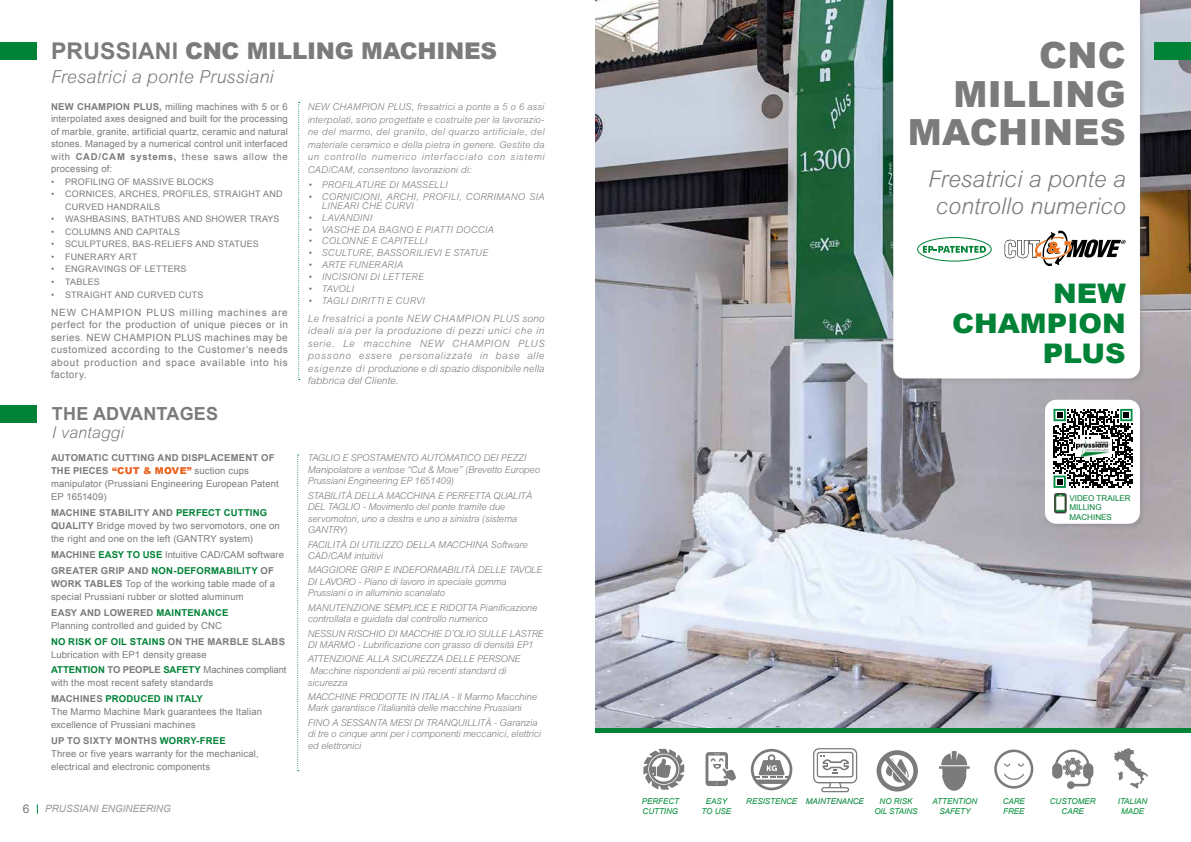
<style>
.page{position:relative;width:1191px;height:842px;background:#fff}
.page>*{position:absolute;margin:0;border:0;box-sizing:border-box;transform-origin:0 0}
.t1{font:900 36px/38.6px "Arial";letter-spacing:.01em;color:#7c7b7b;text-align:right}
.t2{font:900 27px/30px "Arial";color:#008237;text-align:right;scale:1.05 1}
.t3{font:italic 300 23px/27px "Arial MT Std";color:#7c7b7b;text-align:center}
.t4{font:900 23px "Arial";letter-spacing:-.01em;color:#7c7b7b}
.t5{font:italic 300 18px "Arial MT Std";letter-spacing:.01em;color:#7c7b7b}
.t6{font:700 18px "Arial";letter-spacing:.01em;color:#7c7b7b}
.t7{font:italic 300 16px "Arial MT Std";letter-spacing:.01em;color:#7c7b7b}
.t8{font:12px "Arial";color:#7c7b7b}
.t9{font:italic 300 10px/12.5px "Arial MT Std";color:#7c7b7b;text-align:justify}
.t10{font:10px/12.5px "Arial";letter-spacing:.07em;color:#7c7b7b;text-align:justify}
.t11{font:italic 10px "Arial";letter-spacing:-.005em;color:#999898}
.t12{font:italic 300 9.5px/11.5px "Arial MT Std";letter-spacing:-.01em;color:#7c7b7b}
.t13{font:9.5px/13px "Arial";letter-spacing:.015em;color:#7c7b7b}
.t14{font:italic 300 9.5px/9px "Arial MT Std";letter-spacing:.02em;color:#7c7b7b}
.t15{font:700 9.5px/15.8px "Arial";letter-spacing:.02em;color:#008237}
.t16{font:italic 300 9.5px "Arial MT Std";letter-spacing:.015em;color:#7c7b7b}
.t17{font:9px/12.5px "Arial";letter-spacing:.02em;color:#7c7b7b}
.t18{font:8.1px/9.4px "Arial";color:#008237}
.t19{font:italic 8px/9.7px "Arial";letter-spacing:-.005em;color:#018d38;text-align:center}
.t20{font:italic 8px "Arial";letter-spacing:-.005em;color:#008237}
.s1{font-weight:700}
.s2{font-size:11px}
.s3{font-weight:900;color:#eb601d}
.s4{font-weight:700;color:#008237}
.s5{color:#7c7b7b}
.s6{font-weight:400;color:#7c7b7b}
</style>
<div class="page">
<img style="left:595px;top:0;width:596px;height:729px">
<div style="left:0;top:42px;width:37px;height:17px;background:#008237"></div>
<svg style="left:298px;top:102px;width:2px;height:278px"></svg>
<svg style="left:297px;top:455px;width:2px;height:316px"></svg>
<div style="left:0;top:405px;width:36px;height:17px;background:#008237"></div>
<svg style="left:705px;top:752px;width:31px;height:34px"></svg>
<svg style="left:939px;top:751px;width:30px;height:40px"></svg>
<svg style="left:751px;top:749px;width:41px;height:41px"></svg>
<svg style="left:643px;top:749px;width:41px;height:41px"></svg>
<svg style="left:1114px;top:748px;width:34px;height:41px"></svg>
<svg style="left:1052px;top:749px;width:41px;height:40px"></svg>
<svg style="left:994px;top:749px;width:39px;height:40px"></svg>
<div style="left:1044px;top:399px;width:101px;height:131px;background:#a39da3"></div>
<div style="left:1045px;top:400px;width:95px;height:124px;background:#fff;border-radius:11px"></div>
<img style="left:1054px;top:493px;width:13px;height:21px">
<svg style="left:1053px;top:409px;width:79px;height:79px"></svg>
<svg style="left:1074px;top:440px;width:37px;height:17px"></svg>
<img style="left:1076px;top:441px;width:33px;height:15px">
<div style="left:893px;top:0;width:252px;height:384px;background:#7c7b7b;opacity:.25"></div>
<svg style="left:893px;top:0;width:247px;height:378px"></svg>
<svg style="left:1004px;top:231px;width:121px;height:37px"></svg>
<hr style="left:595px;top:729px;width:596px;height:4px;background:#008237">
<svg style="left:813px;top:748px;width:44px;height:44px"></svg>
<svg style="left:876px;top:750px;width:42px;height:41px"></svg>
<div style="left:917px;top:237px;width:74px;height:25px;border:1px solid #008237;border-radius:50%"></div>
<svg style="left:923px;top:246px;width:63px;height:7px"></svg>
<div style="left:1154px;top:42px;width:37px;height:17px;background:#008237"></div>
<p class="t8" style="left:23px;top:801px;width:8px">6</p>
<h3 class="t4" style="left:51px;top:34px;width:447px"><span class="s1">PRUSSIANI</span> CNC MILLING MACHINES</h3>
<h3 class="t5" style="left:51px;top:67px;width:224px">Fresatrici a ponte Prussiani</h3>
<p class="t13" style="left:51px;top:100px;width:238px;line-height:12.5px;text-align:justify"><span class="s1">NEW CHAMPION PLUS,</span> milling machines with 5 or 6 interpolated axes designed and built for the processing of marble, granite, artificial quartz, ceramic and natural stones. Managed by a numerical control unit interfaced with <span class="s1">CAD/CAM systems,</span> these saws allow the processing of:</p>
<p class="t17" style="left:51px;top:175px;width:164px">• PROFILING OF MASSIVE BLOCKS</p>
<p class="t17" style="left:65px;top:188px;width:219px;text-indent:-14px">• CORNICES, ARCHES, PROFILES, STRAIGHT AND<br>CURVED HANDRAILS</p>
<p class="t17" style="left:51px;top:213px;width:230px">• WASHBASINS, BATHTUBS AND SHOWER TRAYS</p>
<p class="t17" style="left:51px;top:225px;width:131px">• COLUMNS AND CAPITALS</p>
<p class="t17" style="left:51px;top:238px;width:209px">• SCULPTURES, BAS-RELIEFS AND STATUES</p>
<p class="t17" style="left:51px;top:250px;width:88px">• FUNERARY ART</p>
<p class="t17" style="left:51px;top:263px;width:137px">• ENGRAVINGS OF LETTERS</p>
<p class="t17" style="left:51px;top:275px;width:50px">• TABLES</p>
<p class="t17" style="left:51px;top:288px;width:154px">• STRAIGHT AND CURVED CUTS</p>
<p class="t10" style="left:51px;top:306px;width:238px">NEW CHAMPION PLUS milling machines are perfect for the production of unique pieces or in series. NEW CHAMPION PLUS machines may be customized according to the Customer’s needs about production and space available into his factory<span class="s2">.</span></p>
<h3 class="t6" style="left:52px;top:402px;width:168px">THE ADVANTAGES</h3>
<h3 class="t7" style="left:52px;top:424px;width:74px">I vantaggi</h3>
<p class="t13" style="left:51px;top:452px;width:229px"><span class="s1">AUTOMATIC CUTTING AND DISPLACEMENT OF THE PIECES</span> <span class="s3">“CUT &amp; MOVE”</span> suction cups manipulator (Prussiani Engineering European Patent EP 1651409)</p>
<p class="t13" style="left:51px;top:506px;width:230px"><span class="s1">MACHINE STABILITY AND</span> <span class="s4">PERFECT CUTTING<br></span><span class="s1">QUALITY</span> Bridge moved by two servomotors, one on the right and one on the left (GANTRY system)</p>
<p class="t15" style="left:51px;top:547px;width:234px"><span class="s5">MACHINE</span> EASY TO USE <span class="s6">Intuitive CAD/CAM software<br></span><span class="s5">GREATER GRIP AND</span> NON-DEFORMABILITY <span class="s5">OF</span></p>
<p class="t13" style="left:51px;top:577px;width:226px"><span class="s1">WORK TABLES</span> Top of the working table made of a special Prussiani rubber or slotted aluminum</p>
<p class="t13" style="left:51px;top:606px;width:179px"><span class="s1">EASY AND LOWERED</span> <span class="s4">MAINTENANCE<br></span>Planning controlled and guided by CNC</p>
<p class="t13" style="left:51px;top:635px;width:235px"><span class="s4">NO RISK OF OIL STAINS</span> <span class="s1">ON THE MARBLE SLABS<br></span>Lubrication with EP1 density grease</p>
<p class="t13" style="left:51px;top:664px;width:237px"><span class="s4">ATTENTION</span> <span class="s1">TO PEOPLE</span> <span class="s4">SAFETY</span> Machines compliant with the most recent safety standards</p>
<p class="t13" style="left:51px;top:692px;width:212px"><span class="s1">MACHINES</span> <span class="s4">PRODUCED IN ITALY<br></span>The Marmo Machine Mark guarantees the Italian excellence of Prussiani machines</p>
<p class="t13" style="left:51px;top:734px;width:209px"><span class="s1">UP TO SIXTY MONTHS</span> <span class="s4">WORRY-FREE<br></span>Three or five years warranty for the mechanical, electrical and electronic components</p>
<p class="t11" style="left:45px;top:802px;width:127px">PRUSSIANI ENGINEERING</p>
<p class="t12" style="left:308px;top:101px;width:238px;line-height:12.6px;text-align:justify">NEW CHAMPION PLUS, fresatrici a ponte a 5 o 6 assi interpolati, sono progettate e costruite per la lavorazio&shy;ne del marmo, del granito, del quarzo artificiale, del materiale ceramico e della pietra in genere. Gestite da un controllo numerico interfacciato con sistemi CAD/CAM, consentono lavorazioni di:</p>
<p class="t14" style="left:308px;top:180px;width:142px">• PROFILATURE DI MASSELLI</p>
<p class="t14" style="left:322px;top:192px;width:224px;text-indent:-14px">• CORNICIONI, ARCHI, PROFILI, CORRIMANO SIA<br>LINEARI CHE CURVI</p>
<p class="t14" style="left:308px;top:213px;width:66px">• LAVANDINI</p>
<p class="t16" style="left:308px;top:224px;width:188px">• VASCHE DA BAGNO E PIATTI DOCCIA</p>
<p class="t16" style="left:308px;top:236px;width:121px">• COLONNE E CAPITELLI</p>
<p class="t14" style="left:308px;top:248px;width:182px">• SCULTURE, BASSORILIEVI E STATUE</p>
<p class="t14" style="left:308px;top:260px;width:97px">• ARTE FUNERARIA</p>
<p class="t14" style="left:308px;top:272px;width:118px">• INCISIONI DI LETTERE</p>
<p class="t12" style="left:308px;top:283px;width:48px">• TAVOLI</p>
<p class="t16" style="left:308px;top:295px;width:119px">• TAGLI DIRITTI E CURVI</p>
<p class="t9" style="left:308px;top:312px;width:238px">Le fresatrici a ponte NEW CHAMPION PLUS sono ideali sia per la produzione di pezzi unici che in serie. Le macchine NEW CHAMPION PLUS possono essere personalizzate in base alle esigenze di produzione e di spazio disponibile nella fabbrica del Cliente.</p>
<p class="t12" style="left:308px;top:452px;width:234px">TAGLIO E SPOSTAMENTO AUTOMATICO DEI PEZZI<br>Manipolatore a ventose “Cut &amp; Move” (Brevetto Europeo<br>Prussiani Engineering EP 1651409)</p>
<p class="t12" style="left:308px;top:490px;width:226px">STABILITÀ DELLA MACCHINA E PERFETTA QUALITÀ DEL TAGLIO - Movimento del ponte tramite due servomotori, uno a destra e uno a sinistra (sistema GANTRY)</p>
<p class="t12" style="left:308px;top:538px;width:222px">FACILITÀ DI UTILIZZO DELLA MACCHINA Software<br>CAD/CAM intuitivi</p>
<p class="t12" style="left:308px;top:564px;width:236px">MAGGIORE GRIP E INDEFORMABILITÀ DELLE TAVOLE<br>DI LAVORO - Piano di lavoro in speciale gomma<br>Prussiani o in alluminio scanalato</p>
<p class="t12" style="left:308px;top:602px;width:231px">MANUTENZIONE SEMPLICE E RIDOTTA Pianificazione controllata e guidata dal controllo numerico</p>
<p class="t12" style="left:308px;top:627px;width:237px">NESSUN RISCHIO DI MACCHIE D’OLIO SULLE LASTRE<br>DI MARMO - Lubrificazione con grasso di densità EP1</p>
<p class="t12" style="left:308px;top:653px;width:214px">ATTENZIONE ALLA SICUREZZA DELLE PERSONE<br>Macchine rispondenti ai più recenti standard di sicurezza</p>
<p class="t12" style="left:308px;top:691px;width:231px">MACCHINE PRODOTTE IN ITALIA - Il Marmo Macchine<br>Mark garantisce l’italianità delle macchine Prussiani</p>
<p class="t12" style="left:308px;top:716px;width:235px">FINO A SESSANTA MESI DI TRANQUILLITÀ - Garanzia di tre o cinque anni per i componenti meccanici, elettrici ed elettronici</p>
<h1 class="t1" style="left:908px;top:35px;width:219px">CNC<br>MILLING<br>MACHINES</h1>
<h3 class="t3" style="left:928px;top:165px;width:199px">Fresatrici a ponte a controllo numerico</h3>
<h2 class="t2" style="left:952px;top:277px;width:167px">NEW<br>CHAMPION<br>PLUS</h2>
<p class="t18" style="left:1069px;top:494px;width:63px">VIDEO TRAILER<br>MILLING<br>MACHINES</p>
<p class="t19" style="left:641px;top:797px;width:39px;text-align:left">PERFECT<br>CUTTING</p>
<p class="t19" style="left:874px;top:797px;width:45px">NO RISK<br>OIL STAINS</p>
<p class="t19" style="left:932px;top:797px;width:46px">ATTENTION<br>SAFETY</p>
<p class="t19" style="left:701px;top:797px;width:31px">EASY<br>TO USE</p>
<p class="t19" style="left:746px;top:797px;width:53px">RESISTENCE</p>
<p class="t19" style="left:1117px;top:797px;width:31px">ITALIAN<br>MADE</p>
<p class="t20" style="left:806px;top:796px;width:60px">MAINTENANCE</p>
<p class="t19" style="left:1002px;top:797px;width:24px;text-align:left">CARE<br>FREE</p>
<p class="t19" style="left:1049px;top:797px;width:47px">CUSTOMER<br>CARE</p>
</div>
